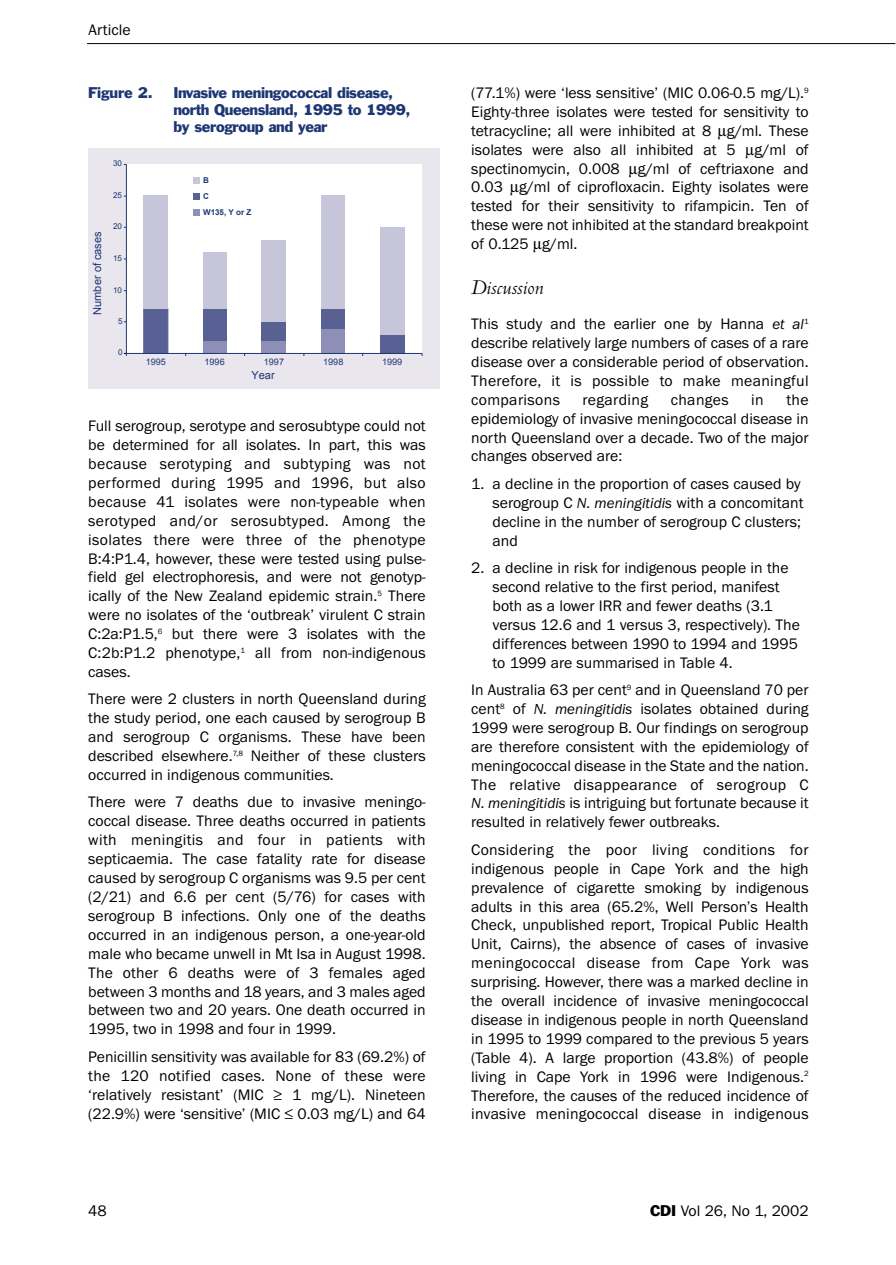
<style>
.page{position:relative;width:896px;height:1265px;background:#fff}
.page>*{position:absolute;margin:0;border:0;box-sizing:border-box;transform-origin:0 0}
.t1{font:italic 22.5px "Centaur";color:#000}
.t2{font:15.75px/18.9px "Franklin Gothic Itc T";color:#000;text-align:justify}
.t3{font:15.75px "Franklin Gothic Itc T";letter-spacing:.025em;color:#000}
.t4{font:14.25px/17.1px "Franklin Gothic BT";letter-spacing:-.03em;color:#1e3773}
.t5{font:11.1px "Arial";color:#1e3773}
.t6{font:9px "Arial";color:#1e3773}
.t7{font:8.1px "Arial";color:#1e3773}
.t8{font:700 8.1px/15.9px "Arial";color:#1e3773}
.s1{font-style:italic;font-size:15px}
.s2{font-family:"Franklin Gothic BT";font-size:14.25px}
</style>
<div class="page">
<svg style="left:87px;top:43px;width:808px;height:346px"></svg>
<p class="t2" style="left:88px;top:21px;width:44px">Article</p>
<p class="t4" style="left:88px;top:86px;width:66px">Figure 2.</p>
<p class="t4" style="left:173px;top:86px;width:239px">Invasive meningococcal disease, north Queensland, 1995 to 1999, by serogroup and year</p>
<p class="t5" style="left:91px;top:315px;width:85px;rotate:-90deg">Number of cases</p>
<p class="t7" style="left:113px;top:159px;width:10px">30</p>
<p class="t7" style="left:113px;top:191px;width:10px">25</p>
<p class="t7" style="left:113px;top:222px;width:10px">20</p>
<p class="t7" style="left:113px;top:253px;width:10px">15</p>
<p class="t7" style="left:113px;top:285px;width:10px">10</p>
<p class="t7" style="left:118px;top:316px;width:6px">5</p>
<p class="t7" style="left:118px;top:348px;width:6px">0</p>
<p class="t8" style="left:203px;top:172px;width:50px">B<br>C<br>W135, Y or Z</p>
<p class="t6" style="left:146px;top:356px;width:22px">1995</p>
<p class="t6" style="left:204px;top:356px;width:22px">1996</p>
<p class="t6" style="left:264px;top:356px;width:22px">1997</p>
<p class="t6" style="left:323px;top:356px;width:22px">1998</p>
<p class="t6" style="left:382px;top:356px;width:22px">1999</p>
<p class="t5" style="left:251px;top:369px;width:25px">Year</p>
<p class="t2" style="left:88px;top:418px;width:339px">Full serogroup, serotype and serosubtype could not be determined for all isolates. In part, this was because serotyping and subtyping was not performed during 1995 and 1996, but also because 41 isolates were non-typeable when serotyped and/or serosubtyped. Among the isolates there were three of the phenotype B:4:P1.4, however, these were tested using pulse&shy;field gel electrophoresis, and were not genotyp&shy;ically of the New Zealand epidemic strain.<sup>5</sup> There were no isolates of the ‘outbreak’ virulent C strain C:2a:P1.5,<sup>6</sup> but there were 3 isolates with the C:2b:P1.2 phenotype,<sup>1</sup> all from non-indigenous cases.</p>
<p class="t2" style="left:88px;top:691px;width:339px">There were 2 clusters in north Queensland during the study period, one each caused by serogroup B and serogroup C organisms. These have been described elsewhere.<sup>7,8</sup> Neither of these clusters occurred in indigenous communities.</p>
<p class="t2" style="left:88px;top:794px;width:339px">There were 7 deaths due to invasive meningo&shy;coccal disease. Three deaths occurred in patients with meningitis and four in patients with septicaemia. The case fatality rate for disease caused by serogroup C organisms was 9.5 per cent (2/21) and 6.6 per cent (5/76) for cases with serogroup B infections. Only one of the deaths occurred in an indigenous person, a one-year-old male who became unwell in Mt Isa in August 1998.<br>The other 6 deaths were of 3 females aged between 3 months and 18 years, and 3 males aged between two and 20 years. One death occurred in 1995, two in 1998 and four in 1999.</p>
<p class="t2" style="left:88px;top:1048px;width:339px">Penicillin sensitivity was available for 83 (69.2%) of the 120 notified cases. None of these were ‘relatively resistant’ (MIC ≥ 1 mg/L). Nineteen (22.9%) were ‘sensitive’ (MIC ≤ 0.03 mg/L) and 64</p>
<p class="t2" style="left:471px;top:85px;width:339px">(77.1%) were ‘less sensitive’ (MIC 0.06-0.5 mg/L).<sup>9<br></sup>Eighty-three isolates were tested for sensitivity to tetracycline; all were inhibited at 8 µg/ml. These isolates were also all inhibited at 5 µg/ml of spectinomycin, 0.008 µg/ml of ceftriaxone and 0.03 µg/ml of ciprofloxacin. Eighty isolates were tested for their sensitivity to rifampicin. Ten of these were not inhibited at the standard breakpoint of 0.125 µg/ml.</p>
<h1 class="t1" style="left:471px;top:279px;width:73px">Discussion</h1>
<p class="t2" style="left:471px;top:316px;width:339px">This study and the earlier one by Hanna <span class="s1">et al</span><sup>1 </sup>describe relatively large numbers of cases of a rare disease over a considerable period of observation.<br>Therefore, it is possible to make meaningful comparisons</p>
<p class="t2" style="left:471px;top:391px;width:339px;text-indent:315px">the epidemiology of invasive meningococcal disease in north Queensland over a decade. Two of the major changes observed are:</p>
<p class="t2" style="left:492px;top:475px;width:312px;text-align:left;text-indent:-21px">1. a decline in the proportion of cases caused by serogroup C <span class="s1">N. meningitidis</span> with a concomitant decline in the number of serogroup C clusters; and</p>
<p class="t2" style="left:492px;top:560px;width:309px;text-align:left;text-indent:-21px">2. a decline in risk for indigenous people in the second relative to the first period, manifest both as a lower IRR and fewer deaths (3.1 versus 12.6 and 1 versus 3, respectively). The differences between 1990 to 1994 and 1995 to 1999 are summarised in Table 4.</p>
<p class="t2" style="left:471px;top:681px;width:339px">In Australia 63 per cent<sup>9</sup> and in Queensland 70 per cent<sup>8</sup> of <span class="s1">N. meningitidis</span> isolates obtained during 1999 were serogroup B. Our findings on serogroup are therefore consistent with the epidemiology of meningococcal disease in the State and the nation.<br>The relative disappearance of serogroup C <span class="s1">N. meningitidis</span> is intriguing but fortunate because it resulted in relatively fewer outbreaks.</p>
<p class="t2" style="left:471px;top:841px;width:339px">Considering the poor living conditions for indigenous people in Cape York and the high prevalence of cigarette smoking by indigenous adults in this area (65.2%, Well Person’s Health Check, unpublished report, Tropical Public Health Unit, Cairns), the absence of cases of invasive meningococcal disease from Cape York was surprising. However, there was a marked decline in the overall incidence of invasive meningococcal disease in indigenous people in north Queensland in 1995 to 1999 compared to the previous 5 years (Table 4). A large proportion (43.8%) of people living in Cape York in 1996 were Indigenous.<sup>2<br></sup>Therefore, the causes of the reduced incidence of invasive meningococcal disease in indigenous</p>
<p class="t3" style="left:582px;top:393px;width:67px">regarding</p>
<p class="t3" style="left:670px;top:393px;width:59px">changes</p>
<p class="t2" style="left:751px;top:391px;width:14px">in</p>
<p class="t2" style="left:88px;top:1203px;width:20px">48</p>
<p class="t2" style="left:650px;top:1203px;width:160px"><span class="s2">CDI</span> Vol 26, No 1, 2002</p>
</div>
